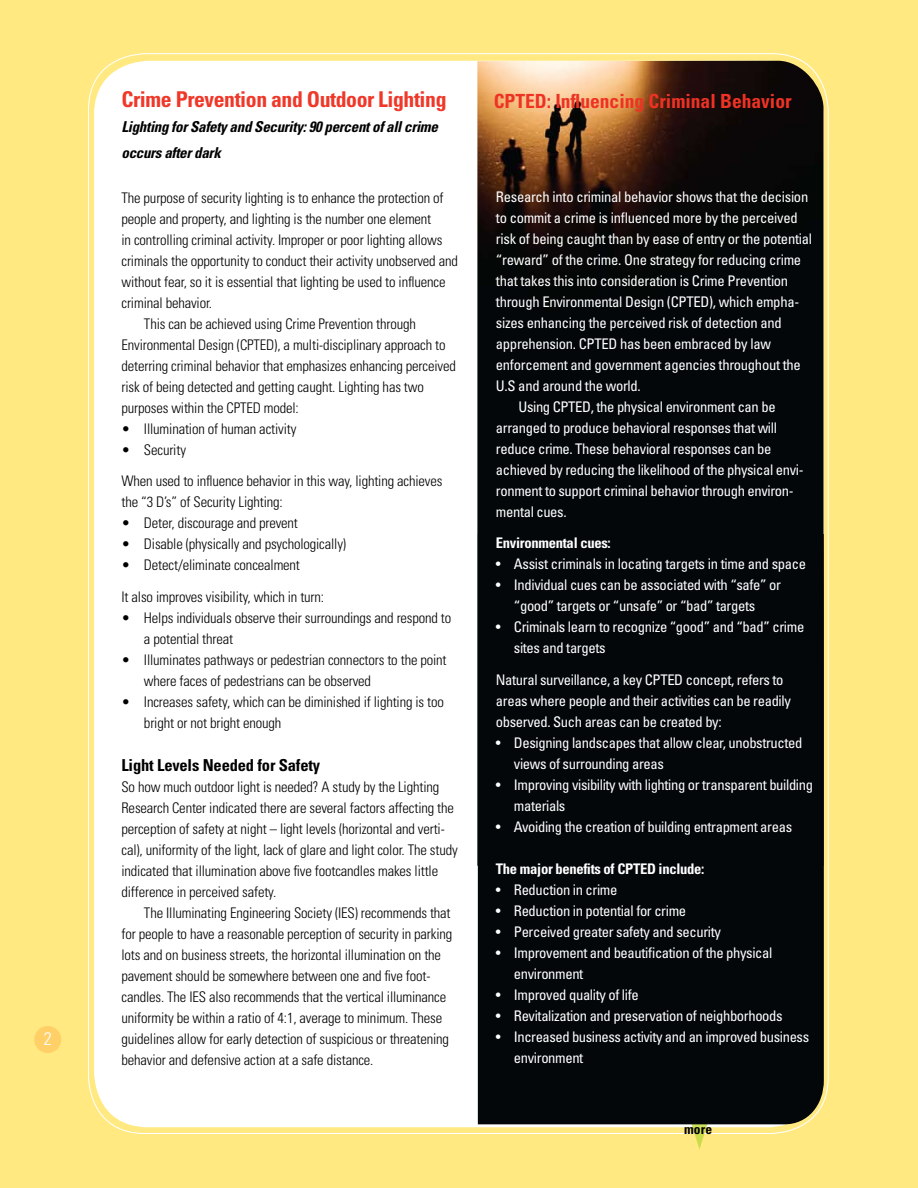
<style>
.page{position:relative;width:918px;height:1188px;background:#ffe980}
.page>*{position:absolute;margin:0;border:0;box-sizing:border-box;transform-origin:0 0}
.t1{font:700 condensed 21.75px "Univers";letter-spacing:-.02em;color:#ef3829}
.t2{font:700 condensed 19.5px "Univers";color:#ee3224}
.t3{font:300 condensed 18px "Univers";color:#fff}
.t4{font:700 condensed 16.5px "Univers";letter-spacing:-.01em;color:#000}
.t5{font:italic 700 condensed 15px/25.5px "Univers";letter-spacing:-.02em;color:#000}
.t6{font:300 condensed 14.7px/21px "Univers";letter-spacing:-.01em;color:#000}
.t7{font:condensed 14.7px/21px "Univers";letter-spacing:-.025em;color:#fff}
.t8{font:700 condensed 14.7px "Univers";letter-spacing:-.02em;color:#fff}
.t9{font:700 condensed 13.5px "Univers";color:#000}
</style>
<div class="page">
<div style="left:94px;top:61px;width:729px;height:1066px;background:#fff;border-radius:54px"></div>
<svg style="left:690px;top:1124px;width:19px;height:25px"></svg>
<div style="left:34px;top:1026px;width:27px;height:27px;background:#ffd068;border-radius:50%"></div>
<div style="left:478px;top:866px;width:346px;height:258px;background:#03070a"></div>
<img style="left:477px;top:61px;width:347px;height:805px">
<p class="t3" style="left:44px;top:1027px;width:9px">2</p>
<h1 class="t1" style="left:122px;top:86px;width:327px">Crime Prevention and Outdoor Lighting</h1>
<p class="t5" style="left:122px;top:114px;width:318px">Lighting for Safety and Security: 90 percent of all crime occurs after dark</p>
<p class="t6" style="left:122px;top:187px;width:324px">The purpose of security lighting is to enhance the protection of</p>
<p class="t6" style="left:122px;top:208px;width:311px">people and property, and lighting is the number one element</p>
<p class="t6" style="left:122px;top:229px;width:323px">in controlling criminal activity. Improper or poor lighting allows</p>
<p class="t6" style="left:122px;top:250px;width:338px">criminals the opportunity to conduct their activity unobserved and</p>
<p class="t6" style="left:122px;top:271px;width:326px">without fear, so it is essential that lighting be used to influence</p>
<p class="t6" style="left:122px;top:292px;width:92px">criminal behavior.</p>
<p class="t6" style="left:144px;top:313px;width:274px">This can be achieved using Crime Prevention through</p>
<p class="t6" style="left:122px;top:334px;width:326px">Environmental Design (CPTED), a multi-disciplinary approach to</p>
<p class="t6" style="left:122px;top:355px;width:336px">deterring criminal behavior that emphasizes enhancing perceived</p>
<p class="t6" style="left:122px;top:376px;width:304px">risk of being detected and getting caught. Lighting has two</p>
<p class="t6" style="left:122px;top:397px;width:179px">purposes within the CPTED model:</p>
<p class="t6" style="left:122px;top:418px;width:176px">• Illumination of human activity</p>
<p class="t6" style="left:122px;top:434px;width:322px;line-height:31.5px">• Security<br>When used to influence behavior in this way, lighting achieves</p>
<p class="t6" style="left:122px;top:491px;width:163px">the “3 D’s” of Security Lighting:</p>
<p class="t6" style="left:122px;top:512px;width:178px">• Deter, discourage and prevent</p>
<p class="t6" style="left:122px;top:533px;width:226px">• Disable (physically and psychologically)</p>
<p class="t6" style="left:122px;top:549px;width:204px;line-height:31.5px">• Detect/eliminate concealment<br>It also improves visibility, which in turn:</p>
<p class="t6" style="left:144px;top:607px;width:309px;text-indent:-22px">• Helps individuals observe their surroundings and respond to a potential threat</p>
<p class="t6" style="left:144px;top:649px;width:304px;text-indent:-22px">• Illuminates pathways or pedestrian connectors to the point where faces of pedestrians can be observed</p>
<p class="t6" style="left:144px;top:691px;width:302px;text-indent:-22px">• Increases safety, which can be diminished if lighting is too bright or not bright enough</p>
<p class="t4" style="left:122px;top:755px;width:200px">Light Levels Needed for Safety</p>
<p class="t6" style="left:122px;top:776px;width:338px">So how much outdoor light is needed? A study by the Lighting Research Center indicated there are several factors affecting the perception of safety at night – light levels (horizontal and verti&shy;cal), uniformity of the light, lack of glare and light color. The study indicated that illumination above five footcandles makes little difference in perceived safety.</p>
<p class="t6" style="left:122px;top:902px;width:332px;text-indent:22px">The Illuminating Engineering Society (IES) recommends that for people to have a reasonable perception of security in parking lots and on business streets, the horizontal illumination on the pavement should be somewhere between one and five foot&shy;candles. The IES also recommends that the vertical illuminance uniformity be within a ratio of 4:1, average to minimum. These guidelines allow for early detection of suspicious or threatening behavior and defensive action at a safe distance.</p>
<h2 class="t2" style="left:494px;top:89px;width:299px">CPTED: Influencing Criminal Behavior</h2>
<p class="t7" style="left:496px;top:186px;width:314px">Research into criminal behavior shows that the decision</p>
<p class="t7" style="left:496px;top:207px;width:303px">to commit a crime is influenced more by the perceived</p>
<p class="t7" style="left:496px;top:228px;width:318px">risk of being caught than by ease of entry or the potential</p>
<p class="t7" style="left:496px;top:249px;width:307px">“reward” of the crime. One strategy for reducing crime</p>
<p class="t7" style="left:496px;top:270px;width:294px">that takes this into consideration is Crime Prevention</p>
<p class="t7" style="left:496px;top:291px;width:305px">through Environmental Design (CPTED), which empha-</p>
<p class="t7" style="left:496px;top:312px;width:287px">sizes enhancing the perceived risk of detection and</p>
<p class="t7" style="left:496px;top:333px;width:276px">apprehension. CPTED has been embraced by law</p>
<p class="t7" style="left:496px;top:354px;width:306px">enforcement and government agencies throughout the</p>
<p class="t7" style="left:496px;top:375px;width:146px">U.S and around the world.</p>
<p class="t7" style="left:518px;top:396px;width:259px">Using CPTED, the physical environment can be</p>
<p class="t7" style="left:496px;top:417px;width:283px">arranged to produce behavioral responses that will</p>
<p class="t7" style="left:496px;top:438px;width:277px">reduce crime. These behavioral responses can be</p>
<p class="t7" style="left:496px;top:459px;width:309px">achieved by reducing the likelihood of the physical envi-</p>
<p class="t7" style="left:496px;top:480px;width:299px">ronment to support criminal behavior through environ-</p>
<p class="t7" style="left:496px;top:501px;width:72px">mental cues.</p>
<p class="t8" style="left:496px;top:534px;width:116px">Environmental cues:</p>
<p class="t7" style="left:496px;top:553px;width:312px">• Assist criminals in locating targets in time and space</p>
<p class="t7" style="left:496px;top:574px;width:287px;text-align:center">• Individual cues can be associated with “safe” or “good” targets or “unsafe” or “bad” targets</p>
<p class="t7" style="left:514px;top:616px;width:292px;text-indent:-18px">• Criminals learn to recognize “good” and “bad” crime sites and targets</p>
<p class="t7" style="left:496px;top:669px;width:296px">Natural surveillance, a key CPTED concept, refers to areas where people and their activities can be readily observed. Such areas can be created by:</p>
<p class="t7" style="left:514px;top:732px;width:290px;text-indent:-18px">• Designing landscapes that allow clear, unobstructed views of surrounding areas</p>
<p class="t7" style="left:514px;top:774px;width:301px;text-indent:-18px">• Improving visibility with lighting or transparent building materials</p>
<p class="t7" style="left:496px;top:816px;width:298px">• Avoiding the creation of building entrapment areas</p>
<p class="t8" style="left:496px;top:860px;width:210px">The major benefits of CPTED include:</p>
<p class="t7" style="left:496px;top:879px;width:123px">• Reduction in crime</p>
<p class="t7" style="left:496px;top:900px;width:192px">• Reduction in potential for crime</p>
<p class="t7" style="left:496px;top:921px;width:226px">• Perceived greater safety and security</p>
<p class="t7" style="left:514px;top:942px;width:260px;text-indent:-18px">• Improvement and beautification of the physical environment</p>
<p class="t7" style="left:496px;top:984px;width:144px">• Improved quality of life</p>
<p class="t7" style="left:496px;top:1005px;width:288px">• Revitalization and preservation of neighborhoods</p>
<p class="t7" style="left:514px;top:1026px;width:297px;text-indent:-18px">• Increased business activity and an improved business environment</p>
<p class="t9" style="left:684px;top:1121px;width:30px">more</p>
</div>
